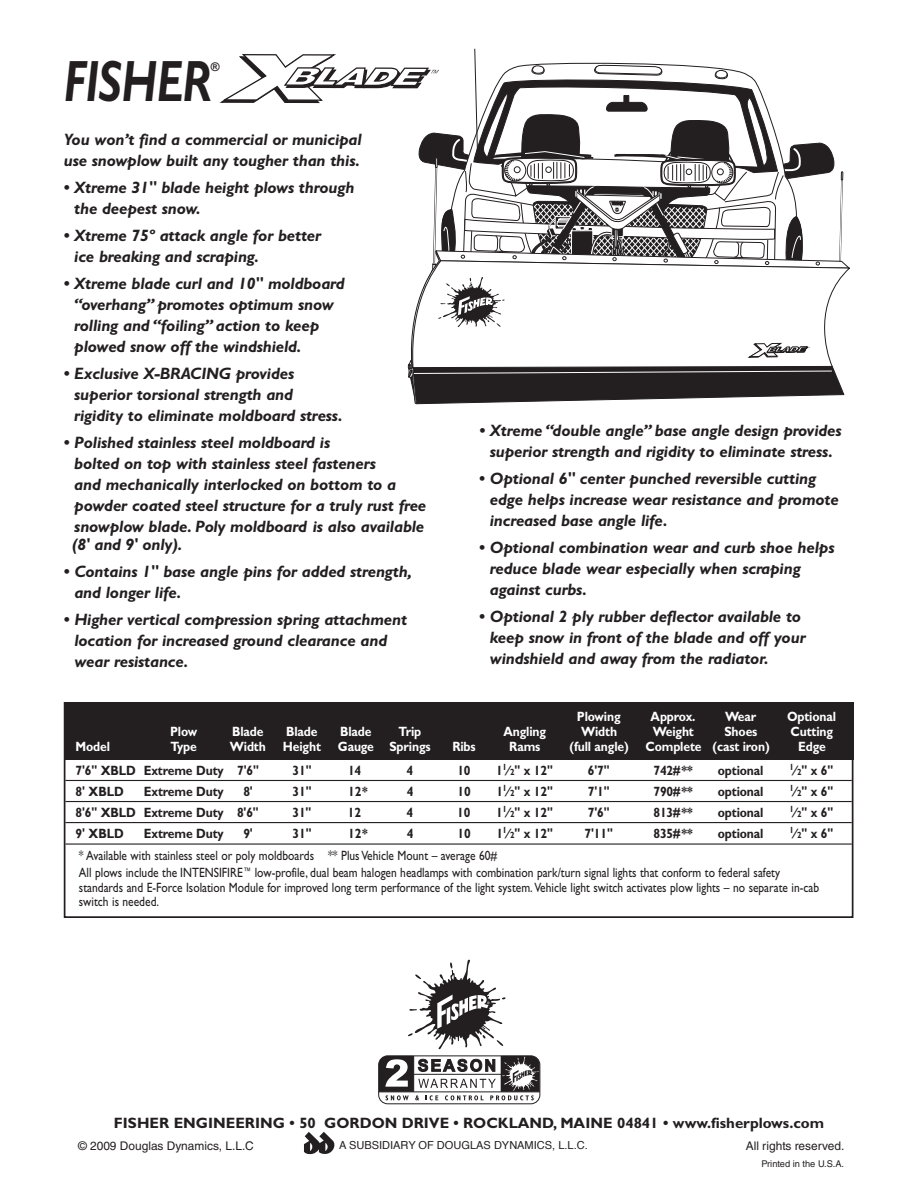
<style>
.page{position:relative;width:918px;height:1188px;background:#fff}
.page>*{position:absolute;margin:0;border:0;box-sizing:border-box;transform-origin:0 0}
.t1{font:italic 700 58.5px "Gill Sans";letter-spacing:-.01em;color:#231f20;scale:.77 1}
.t2{font:italic 700 16.5px/21px "Gill Sans";letter-spacing:-.01em;color:#231f20}
.t3{font:700 15px "Gill Sans";color:#231f20}
.t4{font:13.5px/17.2px "Gill Sans";color:#231f20;scale:.85 1}
.t5{font:700 13.5px "Gill Sans";letter-spacing:-.01em;color:#231f20;scale:.9 1}
.t6{font:700 13.5px "Gill Sans";letter-spacing:-.01em;color:#fff;scale:.9 1}
.t7{font:italic 700 12px "Gill Sans";color:#231f20}
.t8{font:11.85px "Helvetica LT Std";color:#231f20}
.t9{font:11.1px "Helvetica";color:#231f20}
.t10{font:9.3px "Helvetica LT Std";color:#231f20}
.s1{color:#fff}
.s2{font-size:9px}
</style>
<div class="page">
<div style="left:64px;top:702px;width:790px;height:57px;background:#231f20"></div>
<hr style="left:65px;top:780px;width:787px;height:1px;background:#231f20">
<hr style="left:65px;top:801px;width:787px;height:1px;background:#231f20">
<hr style="left:65px;top:822px;width:787px;height:1px;background:#231f20">
<hr style="left:65px;top:843px;width:787px;height:2px;background:#231f20">
<div style="left:64px;top:702px;width:789px;height:216px;border:2px solid #231f20"></div>
<svg style="left:378px;top:1055px;width:163px;height:50px"></svg>
<svg style="left:408px;top:960px;width:98px;height:89px"></svg>
<svg style="left:219px;top:48px;width:631px;height:357px"></svg>
<svg style="left:304px;top:1132px;width:31px;height:22px"></svg>
<h1 class="t1" style="left:64px;top:47px;width:194px">FISHER</h1>
<p class="t7" style="left:211px;top:60px;width:10px">®</p>
<p class="t2" style="left:64px;top:129px;width:300px">You won’t find a commercial or municipal use snowplow built any tougher than this.</p>
<p class="t2" style="left:74px;top:177px;width:282px;text-indent:-11px">• Xtreme 31" blade height plows through the deepest snow.</p>
<p class="t2" style="left:74px;top:225px;width:248px;text-indent:-11px">• Xtreme 75º attack angle for better ice breaking and scraping.</p>
<p class="t2" style="left:74px;top:273px;width:272px;text-indent:-11px">• Xtreme blade curl and 10" moldboard “overhang” promotes optimum snow rolling and “foiling” action to keep plowed snow off the windshield.</p>
<p class="t2" style="left:74px;top:363px;width:270px;text-indent:-11px">• Exclusive X-BRACING provides superior torsional strength and rigidity to eliminate moldboard stress.</p>
<p class="t2" style="left:74px;top:432px;width:354px;text-indent:-11px">• Polished stainless steel moldboard is<br>bolted on top with stainless steel fasteners<br>and mechanically interlocked on bottom to a powder coated steel structure for a truly rust free snowplow blade. Poly moldboard is also available</p>
<p class="t2" style="left:74px;top:561px;width:339px;text-indent:-11px">• Contains 1" base angle pins for added strength, and longer life.</p>
<p class="t2" style="left:74px;top:609px;width:334px;text-indent:-11px">• Higher vertical compression spring attachment location for increased ground clearance and wear resistance.</p>
<p class="t2" style="left:72px;top:534px;width:112px">(8' and 9' only).</p>
<p class="t2" style="left:479px;top:420px;width:364px;text-align:center">• Xtreme “double angle” base angle design provides superior strength and rigidity to eliminate stress.</p>
<p class="t2" style="left:490px;top:468px;width:351px;text-indent:-11px">• Optional 6" center punched reversible cutting edge helps increase wear resistance and promote increased base angle life.</p>
<p class="t2" style="left:490px;top:537px;width:346px;text-indent:-11px">• Optional combination wear and curb shoe helps reduce blade wear especially when scraping against curbs.</p>
<p class="t2" style="left:490px;top:606px;width:317px;text-indent:-11px">• Optional 2 ply rubber deflector available to keep snow in front of the blade and off your windshield and away from the radiator.</p>
<p class="t6" style="left:577px;top:708px;width:50px">Plowing</p>
<p class="t6" style="left:651px;top:708px;width:51px">Approx.</p>
<p class="t6" style="left:725px;top:708px;width:36px">Wear</p>
<p class="t6" style="left:787px;top:708px;width:56px">Optional</p>
<p class="t6" style="left:170px;top:723px;width:32px">Plow</p>
<p class="t6" style="left:232px;top:723px;width:37px">Blade</p>
<p class="t6" style="left:286px;top:723px;width:37px">Blade</p>
<p class="t6" style="left:340px;top:723px;width:37px">Blade</p>
<p class="t6" style="left:399px;top:723px;width:27px">Trip</p>
<p class="t6" style="left:503px;top:723px;width:49px">Angling</p>
<p class="t6" style="left:581px;top:723px;width:42px">Width</p>
<p class="t6" style="left:653px;top:723px;width:47px">Weight</p>
<p class="t6" style="left:724px;top:723px;width:38px">Shoes</p>
<p class="t6" style="left:791px;top:723px;width:49px">Cutting</p>
<p class="t6" style="left:76px;top:738px;width:40px">Model</p>
<p class="t6" style="left:170px;top:738px;width:31px">Type</p>
<p class="t6" style="left:230px;top:738px;width:42px">Width</p>
<p class="t6" style="left:283px;top:738px;width:44px">Height</p>
<p class="t6" style="left:338px;top:738px;width:105px">Gauge Springs</p>
<p class="t6" style="left:452px;top:738px;width:28px">Ribs</p>
<p class="t6" style="left:509px;top:738px;width:36px">Rams</p>
<p class="t6" style="left:570px;top:738px;width:224px">(full angle) Complete (cast iron)</p>
<p class="t6" style="left:798px;top:738px;width:32px">Edge</p>
<p class="t5" style="left:76px;top:762px;width:205px">7'6" XBLD Extreme Duty 7'6"</p>
<p class="t5" style="left:293px;top:762px;width:23px">31"</p>
<p class="t5" style="left:348px;top:762px;width:23px">14<span class="s1">*</span></p>
<p class="t5" style="left:407px;top:762px;width:9px">4</p>
<p class="t5" style="left:457px;top:762px;width:16px">10</p>
<p class="t5" style="left:496px;top:762px;width:64px">1<sup>1</sup>⁄<span class="s2">2</span>" x 12"</p>
<p class="t5" style="left:588px;top:762px;width:26px">6'7"</p>
<p class="t5" style="left:653px;top:762px;width:45px">742#**</p>
<p class="t5" style="left:718px;top:762px;width:52px">optional</p>
<p class="t5" style="left:789px;top:762px;width:50px"><sup>1</sup>⁄<span class="s2">2</span>" x 6"</p>
<p class="t5" style="left:76px;top:783px;width:55px">8' XBLD</p>
<p class="t5" style="left:144px;top:783px;width:90px">Extreme Duty</p>
<p class="t5" style="left:243px;top:783px;width:12px">8'</p>
<p class="t5" style="left:293px;top:783px;width:23px">31"</p>
<p class="t5" style="left:348px;top:783px;width:23px">12*</p>
<p class="t5" style="left:407px;top:783px;width:9px">4</p>
<p class="t5" style="left:458px;top:783px;width:16px">10</p>
<p class="t5" style="left:496px;top:783px;width:64px">1<sup>1</sup>⁄<span class="s2">2</span>" x 12"</p>
<p class="t5" style="left:588px;top:783px;width:26px">7'1"</p>
<p class="t5" style="left:653px;top:783px;width:45px">790#**</p>
<p class="t5" style="left:718px;top:783px;width:52px">optional</p>
<p class="t5" style="left:789px;top:783px;width:50px"><sup>1</sup>⁄<span class="s2">2</span>" x 6"</p>
<p class="t5" style="left:76px;top:804px;width:205px">8'6" XBLD Extreme Duty 8'6"</p>
<p class="t5" style="left:292px;top:804px;width:23px">31"</p>
<p class="t5" style="left:348px;top:804px;width:23px">12<span class="s1">*</span></p>
<p class="t5" style="left:406px;top:804px;width:9px">4</p>
<p class="t5" style="left:457px;top:804px;width:16px">10</p>
<p class="t5" style="left:496px;top:804px;width:65px">1<sup>1</sup>⁄<span class="s2">2</span>" x 12"</p>
<p class="t5" style="left:588px;top:804px;width:26px">7'6"</p>
<p class="t5" style="left:653px;top:804px;width:45px">813#**</p>
<p class="t5" style="left:718px;top:804px;width:52px">optional</p>
<p class="t5" style="left:789px;top:804px;width:50px"><sup>1</sup>⁄<span class="s2">2</span>" x 6"</p>
<p class="t5" style="left:76px;top:825px;width:55px">9' XBLD</p>
<p class="t5" style="left:144px;top:825px;width:90px">Extreme Duty</p>
<p class="t5" style="left:243px;top:825px;width:12px">9'</p>
<p class="t5" style="left:293px;top:825px;width:23px">31"</p>
<p class="t5" style="left:348px;top:825px;width:23px">12*</p>
<p class="t5" style="left:407px;top:825px;width:9px">4</p>
<p class="t5" style="left:458px;top:825px;width:16px">10</p>
<p class="t5" style="left:496px;top:825px;width:64px">1<sup>1</sup>⁄<span class="s2">2</span>" x 12"</p>
<p class="t5" style="left:585px;top:825px;width:33px">7'11"</p>
<p class="t5" style="left:653px;top:825px;width:45px">835#**</p>
<p class="t5" style="left:718px;top:825px;width:52px">optional</p>
<p class="t5" style="left:789px;top:825px;width:50px"><sup>1</sup>⁄<span class="s2">2</span>" x 6"</p>
<p class="t4" style="left:79px;top:847px;width:826px">* Available with stainless steel or poly moldboards ** Plus Vehicle Mount – average 60#<br>All plows include the INTENSIFIRE<sup>™</sup> low-profile, dual beam halogen headlamps with combination park/turn signal lights that conform to federal safety</p>
<p class="t4" style="left:79px;top:880px;width:872px;line-height:14.2px">standards and E-Force Isolation Module for improved long term performance of the light system. Vehicle light switch activates plow lights – no separate in-cab switch is needed.</p>
<p class="t3" style="left:114px;top:1114px;width:712px">FISHER ENGINEERING • 50 GORDON DRIVE • ROCKLAND, MAINE 04841 • www.fisherplows.com</p>
<p class="t8" style="left:78px;top:1139px;width:177px">© 2009 Douglas Dynamics, L.L.C</p>
<p class="t9" style="left:339px;top:1137px;width:250px">A SUBSIDIARY OF DOUGLAS DYNAMICS, L.L.C.</p>
<p class="t8" style="left:746px;top:1139px;width:100px">All rights reserved.</p>
<p class="t10" style="left:761px;top:1158px;width:84px">Printed in the U.S.A.</p>
</div>
